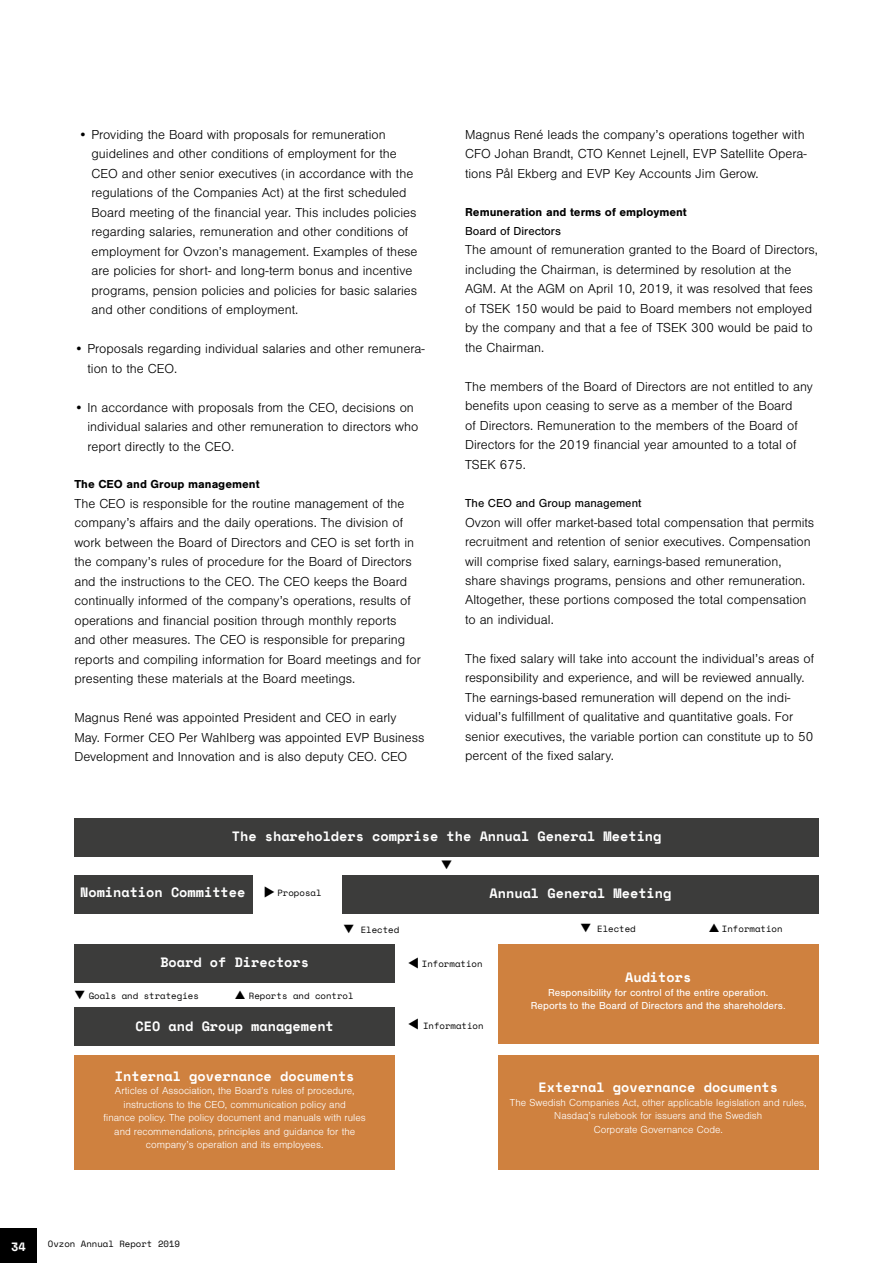
<style>
.page{position:relative;width:893px;height:1263px;background:#fff}
.page>*{position:absolute;margin:0;border:0;box-sizing:border-box;transform-origin:0 0}
.t1{font:300 13.5px/19.5px "Nimbus San";color:#000}
.t2{font:700 13.5px "Space Mono";color:#fff}
.t3{font:700 12px "Nimbus San";color:#000}
.t4{font:12px "Nimbus San";color:#000}
.t5{font:700 12px "Space Mono";color:#fff}
.t6{font:300 10.5px/13.5px "Nimbus San";color:#fff;text-align:center}
.t7{font:10.5px/13.5px "Nimbus San";color:#fff;text-align:center}
.t8{font:9px "Space Mono";color:#000}
</style>
<div class="page">
<div style="left:0;top:1228px;width:37px;height:35px;background:#000"></div>
<div style="left:74px;top:818px;width:745px;height:38px;background:#3c3c3b"></div>
<div style="left:343px;top:875px;width:476px;height:38px;background:#3c3c3b"></div>
<div style="left:74px;top:875px;width:179px;height:38px;background:#3c3c3b"></div>
<div style="left:74px;top:944px;width:321px;height:38px;background:#3c3c3b"></div>
<div style="left:74px;top:1007px;width:321px;height:39px;background:#3c3c3b"></div>
<div style="left:498px;top:944px;width:321px;height:100px;background:#cf813f"></div>
<div style="left:74px;top:1055px;width:321px;height:114px;background:#cf813f"></div>
<div style="left:498px;top:1055px;width:321px;height:114px;background:#cf813f"></div>
<p class="t1" style="left:92px;top:125px;width:328px;text-indent:-13px">• Providing the Board with proposals for remuneration guidelines and other conditions of employment for the CEO and other senior executives (in accordance with the regulations of the Companies Act) at the first scheduled Board meeting of the financial year. This includes policies regarding salaries, remuneration and other conditions of employment for Ovzon’s management. Examples of these are policies for short- and long-term bonus and incentive programs, pension policies and policies for basic salaries and other conditions of employment.</p>
<p class="t1" style="left:87px;top:339px;width:339px;text-indent:-13px">• Proposals regarding individual salaries and other remunera&shy;tion to the CEO.</p>
<p class="t1" style="left:87px;top:398px;width:332px;text-indent:-13px">• In accordance with proposals from the CEO, decisions on individual salaries and other remuneration to directors who report directly to the CEO.</p>
<p class="t3" style="left:74px;top:477px;width:187px">The CEO and Group management</p>
<p class="t1" style="left:74px;top:494px;width:348px">The CEO is responsible for the routine management of the company’s affairs and the daily operations. The division of work between the Board of Directors and CEO is set forth in the company’s rules of procedure for the Board of Directors and the instructions to the CEO. The CEO keeps the Board continually informed of the company’s operations, results of operations and financial position through monthly reports and other measures. The CEO is responsible for preparing reports and compiling information for Board meetings and for presenting these materials at the Board meetings.</p>
<p class="t1" style="left:74px;top:708px;width:352px">Magnus René was appointed President and CEO in early<br>May. Former CEO Per Wahlberg was appointed EVP Business<br>Development and Innovation and is also deputy CEO. CEO</p>
<p class="t1" style="left:465px;top:125px;width:343px">Magnus René leads the company’s operations together with<br>CFO Johan Brandt, CTO Kennet Lejnell, EVP Satellite Opera&shy;tions Pål Ekberg and EVP Key Accounts Jim Gerow.</p>
<p class="t3" style="left:465px;top:205px;width:223px">Remuneration and terms of employment</p>
<p class="t4" style="left:465px;top:224px;width:97px">Board of Directors</p>
<p class="t1" style="left:465px;top:240px;width:354px">The amount of remuneration granted to the Board of Directors, including the Chairman, is determined by resolution at the AGM. At the AGM on April 10, 2019, it was resolved that fees of TSEK 150 would be paid to Board members not employed by the company and that a fee of TSEK 300 would be paid to the Chairman.</p>
<p class="t1" style="left:465px;top:377px;width:349px">The members of the Board of Directors are not entitled to any benefits upon ceasing to serve as a member of the Board<br>of Directors. Remuneration to the members of the Board of Directors for the 2019 financial year amounted to a total of TSEK 675.</p>
<p class="t4" style="left:465px;top:496px;width:178px">The CEO and Group management</p>
<p class="t1" style="left:465px;top:513px;width:351px">Ovzon will offer market-based total compensation that permits recruitment and retention of senior executives. Compensation will comprise fixed salary, earnings-based remuneration, share shavings programs, pensions and other remuneration.<br>Altogether, these portions composed the total compensation to an individual.</p>
<p class="t1" style="left:465px;top:649px;width:351px">The fixed salary will take into account the individual’s areas of responsibility and experience, and will be reviewed annually.<br>The earnings-based remuneration will depend on the indi&shy;vidual’s fulfillment of qualitative and quantitative goals. For senior executives, the variable portion can constitute up to 50 percent of the fixed salary.</p>
<p class="t2" style="left:232px;top:826px;width:431px">The shareholders comprise the Annual General Meeting</p>
<p class="t2" style="left:80px;top:882px;width:167px">Nomination Committee</p>
<p class="t8" style="left:277px;top:886px;width:46px">Proposal</p>
<p class="t2" style="left:490px;top:883px;width:183px">Annual General Meeting</p>
<p class="t8" style="left:344px;top:923px;width:57px">▼ Elected</p>
<p class="t8" style="left:581px;top:922px;width:57px">▼ Elected</p>
<p class="t8" style="left:709px;top:922px;width:75px">▲ Information</p>
<p class="t2" style="left:160px;top:952px;width:150px">Board of Directors</p>
<p class="t8" style="left:422px;top:957px;width:62px">Information</p>
<p class="t8" style="left:75px;top:989px;width:126px">▼ Goals and strategies</p>
<p class="t8" style="left:235px;top:989px;width:120px">▲ Reports and control</p>
<p class="t2" style="left:136px;top:1015px;width:200px">CEO and Group management</p>
<p class="t2" style="left:115px;top:1066px;width:241px">Internal governance documents</p>
<p class="t6" style="left:104px;top:1084px;width:264px">Articles of Association, the Board’s rules of procedure, instructions to the CEO, communication policy and<br>finance policy. The policy document and manuals with rules and recommendations, principles and guidance for the company’s operation and its employees.</p>
<p class="t5" style="left:11px;top:1237px;width:16px">34</p>
<p class="t8" style="left:48px;top:1237px;width:134px">Ovzon Annual Report 2019</p>
<p class="t8" style="left:423px;top:1019px;width:62px">Information</p>
<p class="t2" style="left:625px;top:967px;width:68px">Auditors</p>
<p class="t7" style="left:531px;top:986px;width:256px">Responsibility for control of the entire operation.<br>Reports to the Board of Directors and the shareholders.</p>
<p class="t2" style="left:538px;top:1077px;width:241px">External governance documents</p>
<p class="t6" style="left:510px;top:1096px;width:298px">The Swedish Companies Act, other applicable legislation and rules,<br>Nasdaq’s rulebook for issuers and the Swedish<br>Corporate Governance Code.</p>
</div>
